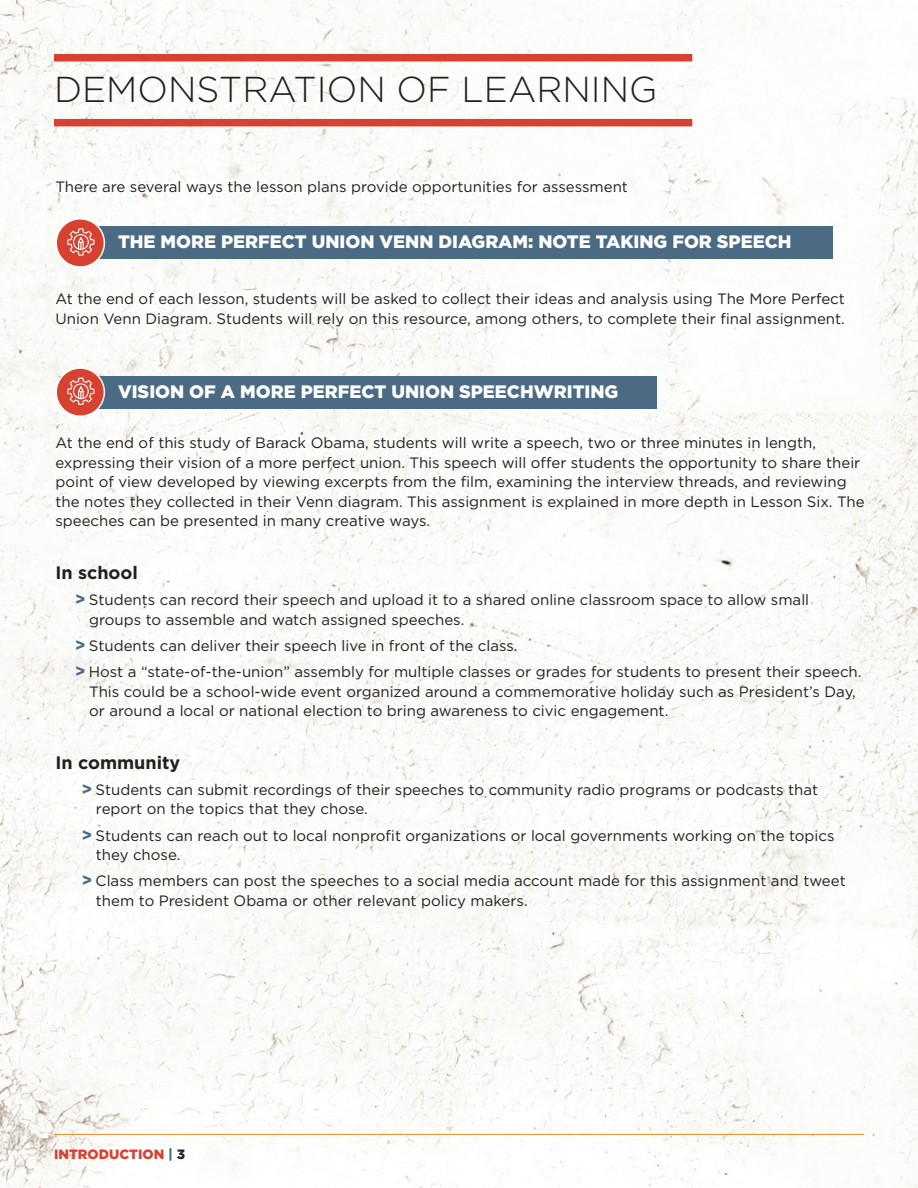
<style>
.page{position:relative;width:918px;height:1188px;background:#fff}
.page>*{position:absolute;margin:0;border:0;box-sizing:border-box;transform-origin:0 0}
.body_copy{font:300 36px "Gotham";color:#231f20}
.body_copy-2{font:900 18px "Gotham";color:#fff}
.body_copy-3{font:700 18px "Gotham";color:#231f20}
.body_copy-4{font:15px/19.5px "Gotham";color:#231f20}
.t1{font:900 13.5px "Gotham";color:#d74130}
.s1{font-family:"Montserrat";font-weight:800;font-size:18px;color:#4b6b84}
.s2{color:#4b6b84}
.s3{color:#20242d}
</style>
<div class="page">
<img style="left:0;top:0;width:918px;height:1188px">
<div style="left:54px;top:119px;width:638px;height:7px;background:#d74130"></div>
<div style="left:54px;top:54px;width:638px;height:8px;background:#d74130"></div>
<div style="left:91px;top:227px;width:742px;height:32px;background:#4b6b84"></div>
<div style="left:56px;top:219px;width:48px;height:48px;background:#d74130;border-radius:50%"></div>
<div style="left:55px;top:218px;width:50px;height:50px;border:2px solid #fff;border-radius:50%"></div>
<svg style="left:67px;top:228px;width:28px;height:28px"></svg>
<div style="left:91px;top:376px;width:566px;height:32px;background:#4b6b84"></div>
<div style="left:56px;top:368px;width:48px;height:48px;background:#d74130;border-radius:50%"></div>
<div style="left:55px;top:367px;width:50px;height:50px;border:2px solid #fff;border-radius:50%"></div>
<svg style="left:67px;top:378px;width:28px;height:27px"></svg>
<hr style="left:54px;top:1134px;width:810px;height:1px;background:#ec8a22">
<p class="body_copy" style="left:54px;top:70px;width:605px">DEMONSTRATION OF LEARNING</p>
<p class="body_copy-4" style="left:55px;top:177px;width:574px">There are several ways the lesson plans provide opportunities for assessment</p>
<p class="body_copy-2" style="left:118px;top:231px;width:675px">THE MORE PERFECT UNION VENN DIAGRAM: NOTE TAKING FOR SPEECH</p>
<p class="body_copy-4" style="left:55px;top:289px;width:791px">At the end of each lesson, students will be asked to collect their ideas and analysis using The More Perfect<br>Union Venn Diagram. Students will rely on this resource, among others, to complete their final assignment.</p>
<p class="body_copy-2" style="left:118px;top:381px;width:502px">VISION OF A MORE PERFECT UNION SPEECHWRITING</p>
<p class="body_copy-4" style="left:55px;top:433px;width:811px">At the end of this study of Barack Obama, students will write a speech, two or three minutes in length, expressing their vision of a more perfect union. This speech will offer students the opportunity to share their point of view developed by viewing excerpts from the film, examining the interview threads, and reviewing the notes they collected in their Venn diagram. This assignment is explained in more depth in Lesson Six. The speeches can be presented in many creative ways.</p>
<p class="body_copy-3" style="left:55px;top:562px;width:84px">In school</p>
<p class="body_copy-4" style="left:89px;top:590px;width:722px;text-indent:-14px"><span class="s1">&gt;</span> Students can record their speech and upload it to a shared online classroom space to allow small groups to assemble and watch assigned speeches.</p>
<p class="body_copy-4" style="left:76px;top:636px;width:443px"><span class="s1">&gt;</span> Students can deliver their speech live in front of the class.</p>
<p class="body_copy-4" style="left:89px;top:662px;width:774px;text-indent:-14px"><span class="s1">&gt;</span> Host a “state-of-the-union” assembly for multiple classes or grades for students to present their speech.<br>This could be a school-wide event organized around a commemorative holiday such as President’s Day, or around a local or national election to bring awareness to civic engagement.</p>
<p class="body_copy-3" style="left:55px;top:752px;width:126px">In community</p>
<p class="body_copy-4" style="left:96px;top:780px;width:724px;text-indent:-14px"><span class="s1">&gt;</span> Students can submit recordings of their speeches to community radio programs or podcasts that report on the topics that they chose.</p>
<p class="body_copy-4" style="left:96px;top:825px;width:740px;text-indent:-14px"><span class="s1">&gt;</span> Students can reach out to local nonprofit organizations or local governments working on the topics they chose.</p>
<p class="body_copy-4" style="left:96px;top:871px;width:751px;text-indent:-14px"><span class="s1">&gt;</span> Class members can post the speeches to a social media account made for this assignment and tweet them to President Obama or other relevant policy makers.</p>
<p class="t1" style="left:54px;top:1146px;width:133px">INTRODUCTION <span class="s2">|</span> <span class="s3">3</span></p>
</div>
